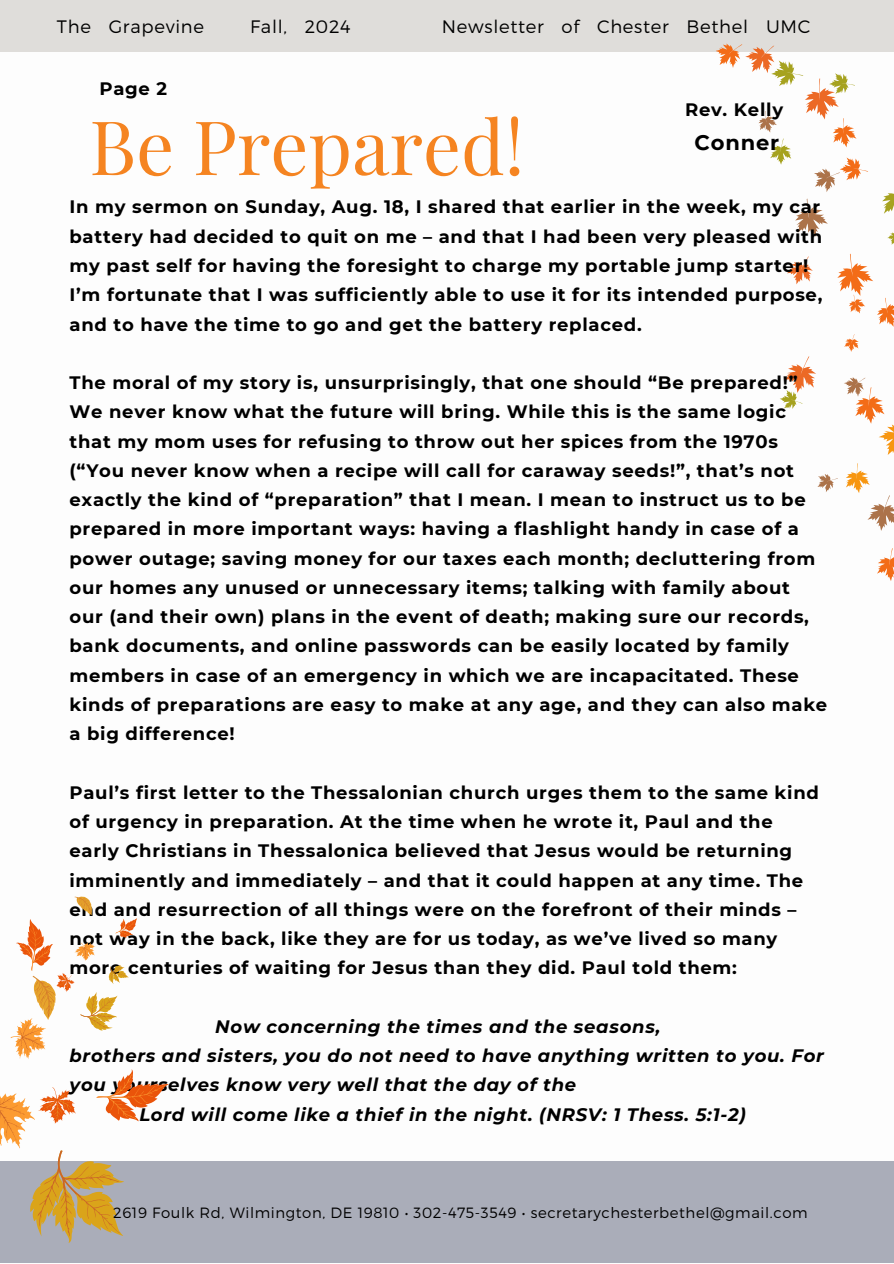
<style>
.page{position:relative;width:894px;height:1264px;background:#fff}
.page>*{position:absolute;margin:0;border:0;box-sizing:border-box;transform-origin:0 0}
.t1{font:75.15px "Playfair Display";color:#f58421}
.t2{font:700 21px "Montserrat";letter-spacing:.04em;color:#000}
.t3{font:700 18px/29.2px "Montserrat";letter-spacing:.04em;color:#000}
.t4{font:italic 700 18px "Montserrat";letter-spacing:.04em;color:#000}
.t5{font:300 18px "Montserrat";letter-spacing:.04em;color:#000}
.t6{font:300 14.85px "Montserrat";letter-spacing:.04em;color:#000}
</style>
<div class="page">
<div style="left:0;top:1161px;width:893px;height:100px;background:#aaadb9"></div>
<div style="left:0;top:0;width:893px;height:51px;background:#dfddda"></div>
<svg style="left:882px;top:193px;width:11px;height:21px"></svg>
<svg style="left:713px;top:43px;width:156px;height:194px"></svg>
<svg style="left:887px;top:232px;width:6px;height:13px"></svg>
<svg style="left:780px;top:253px;width:113px;height:278px"></svg>
<svg style="left:877px;top:548px;width:16px;height:33px"></svg>
<svg style="left:0;top:896px;width:177px;height:367px"></svg>
<h2 class="t5" style="left:57px;top:15px;width:148px">The Grapevine</h2>
<h2 class="t5" style="left:250px;top:15px;width:102px">Fall, 2024</h2>
<h2 class="t5" style="left:441px;top:15px;width:370px">Newsletter of Chester Bethel UMC</h2>
<h2 class="t3" style="left:99px;top:74px;width:69px">Page 2</h2>
<h2 class="t3" style="left:685px;top:95px;width:99px">Rev. Kelly</h2>
<h2 class="t2" style="left:694px;top:130px;width:86px">Conner</h2>
<p class="t1" style="left:89px;top:94px;width:436px">Be Prepared!</p>
<h3 class="t3" style="left:69px;top:192px;width:754px">In my sermon on Sunday, Aug. 18, I shared that earlier in the week, my car battery had decided to quit on me – and that I had been very pleased with my past self for having the foresight to charge my portable jump starter!<br>I’m fortunate that I was sufficiently able to use it for its intended purpose, and to have the time to go and get the battery replaced.</h3>
<p class="t3" style="left:69px;top:368px;width:759px">The moral of my story is, unsurprisingly, that one should “Be prepared!” We never know what the future will bring. While this is the same logic that my mom uses for refusing to throw out her spices from the 1970s (“You never know when a recipe will call for caraway seeds!”, that’s not exactly the kind of “preparation” that I mean. I mean to instruct us to be prepared in more important ways: having a flashlight handy in case of a power outage; saving money for our taxes each month; decluttering from our homes any unused or unnecessary items; talking with family about our (and their own) plans in the event of death; making sure our records, bank documents, and online passwords can be easily located by family members in case of an emergency in which we are incapacitated. These kinds of preparations are easy to make at any age, and they can also make a big difference!</p>
<h2 class="t3" style="left:69px;top:777px;width:750px">Paul’s first letter to the Thessalonian church urges them to the same kind of urgency in preparation. At the time when he wrote it, Paul and the early Christians in Thessalonica believed that Jesus would be returning imminently and immediately – and that it could happen at any time. The end and resurrection of all things were on the forefront of their minds – not way in the back, like they are for us today, as we’ve lived so many more centuries of waiting for Jesus than they did. Paul told them:</h2>
<h2 class="t4" style="left:215px;top:1015px;width:446px">Now concerning the times and the seasons,</h2>
<h2 class="t4" style="left:69px;top:1044px;width:755px">brothers and sisters, you do not need to have anything written to you. For</h2>
<h2 class="t4" style="left:69px;top:1073px;width:508px">you yourselves know very well that the day of the</h2>
<h2 class="t4" style="left:139px;top:1103px;width:608px">Lord will come like a thief in the night. (NRSV: 1 Thess. 5:1-2)</h2>
<h1 class="t6" style="left:113px;top:1202px;width:695px">2619 Foulk Rd, Wilmington, DE 19810 • 302-475-3549 • secretarychesterbethel@gmail.com</h1>
</div>
